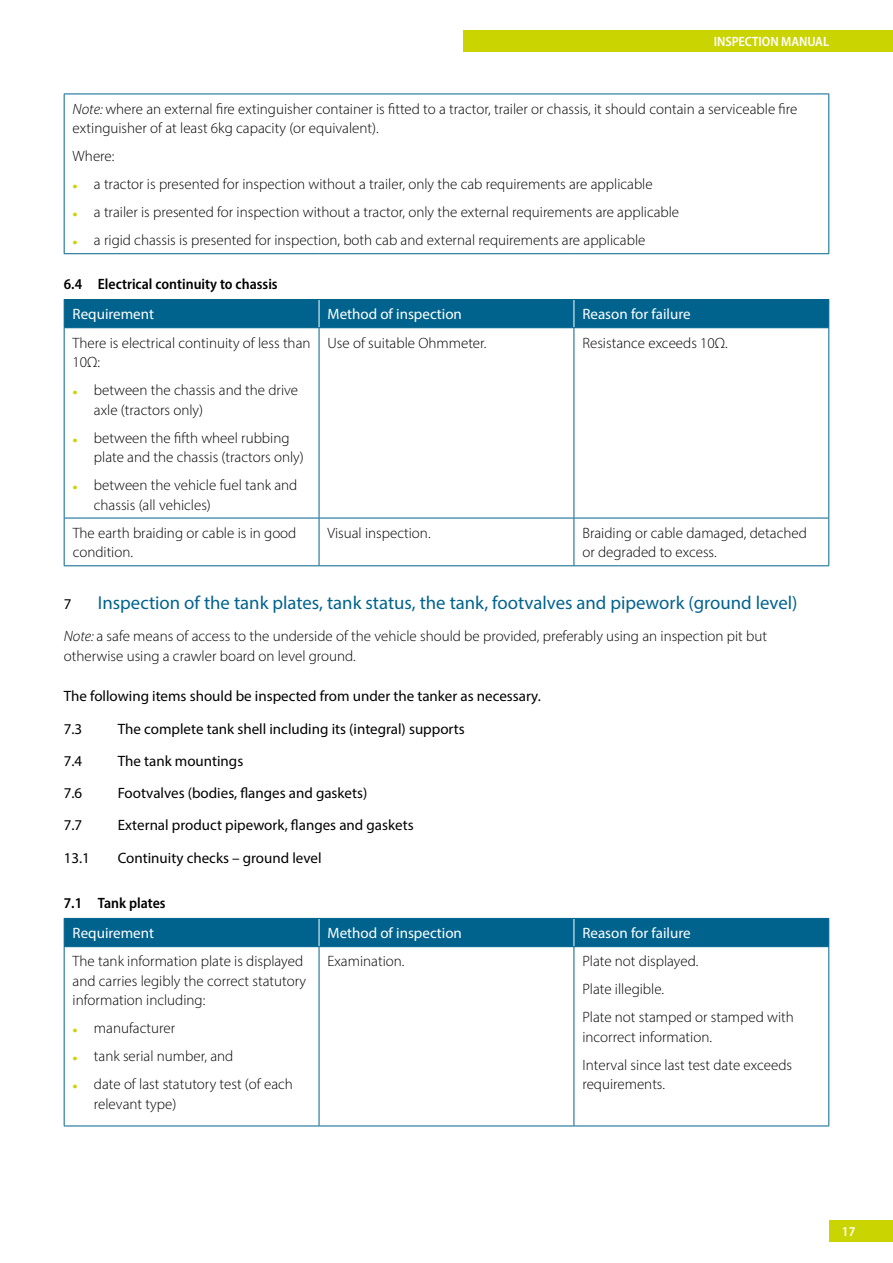
<style>
.page{position:relative;width:893px;height:1263px;background:#fff}
.page>*{position:absolute;margin:0;border:0;box-sizing:border-box;transform-origin:0 0}
.t1{font:18.75px "Myriad Pro";color:#00638e}
.t2{font:300 15px/19.5px "Myriad Pro";color:#000}
.t3{font:15px/32.2px "Myriad Pro";color:#000}
.t4{font:15px "Myriad Pro";color:#fff}
.t5{font:15px "Myriad Variable Concept";color:#000}
.t6{font:13.5px "Myriad Variable Concept";letter-spacing:-.005em;color:#fff}
.s1{font-style:italic}
.s2{font-size:21px;color:#cad400}
</style>
<div class="page">
<div style="left:463px;top:30px;width:430px;height:22px;background:#cad400"></div>
<div style="left:829px;top:1220px;width:64px;height:22px;background:#cad400"></div>
<hr style="left:64px;top:94px;width:255px;height:1px;background:#00638e">
<hr style="left:319px;top:94px;width:255px;height:1px;background:#00638e">
<hr style="left:574px;top:94px;width:255px;height:1px;background:#00638e">
<hr style="left:828px;top:94px;width:1px;height:159px;background:#00638e">
<hr style="left:64px;top:94px;width:1px;height:159px;background:#00638e">
<hr style="left:64px;top:253px;width:255px;height:1px;background:#00638e">
<hr style="left:319px;top:253px;width:255px;height:1px;background:#00638e">
<hr style="left:574px;top:253px;width:255px;height:1px;background:#00638e">
<hr style="left:319px;top:328px;width:1px;height:190px;background:#00638e">
<hr style="left:574px;top:328px;width:1px;height:190px;background:#00638e">
<hr style="left:64px;top:518px;width:255px;height:1px;background:#00638e">
<hr style="left:319px;top:518px;width:255px;height:1px;background:#00638e">
<hr style="left:319px;top:518px;width:1px;height:47px;background:#00638e">
<hr style="left:574px;top:518px;width:255px;height:1px;background:#00638e">
<hr style="left:574px;top:518px;width:1px;height:47px;background:#00638e">
<hr style="left:64px;top:328px;width:1px;height:190px;background:#00638e">
<hr style="left:828px;top:328px;width:1px;height:190px;background:#00638e">
<hr style="left:64px;top:518px;width:1px;height:47px;background:#00638e">
<hr style="left:828px;top:518px;width:1px;height:47px;background:#00638e">
<hr style="left:64px;top:565px;width:255px;height:1px;background:#00638e">
<hr style="left:319px;top:565px;width:255px;height:1px;background:#00638e">
<hr style="left:574px;top:565px;width:255px;height:1px;background:#00638e">
<div style="left:64px;top:299px;width:765px;height:29px;background:#00638e"></div>
<hr style="left:319px;top:947px;width:1px;height:178px;background:#00638e">
<hr style="left:574px;top:947px;width:1px;height:178px;background:#00638e">
<hr style="left:64px;top:1125px;width:255px;height:1px;background:#00638e">
<hr style="left:319px;top:1125px;width:255px;height:1px;background:#00638e">
<hr style="left:574px;top:1125px;width:255px;height:1px;background:#00638e">
<div style="left:64px;top:918px;width:765px;height:29px;background:#00638e"></div>
<hr style="left:64px;top:947px;width:1px;height:178px;background:#00638e">
<hr style="left:828px;top:947px;width:1px;height:178px;background:#00638e">
<p class="t6" style="left:714px;top:34px;width:117px">INSPECTION MANUAL</p>
<p class="t2" style="left:73px;top:99px;width:726px"><span class="s1">Note:</span> where an external fire extinguisher container is fitted to a tractor, trailer or chassis, it should contain a serviceable fire extinguisher of at least 6kg capacity (or equivalent).</p>
<p class="t2" style="left:73px;top:146px;width:43px">Where:</p>
<p class="t2" style="left:73px;top:174px;width:582px"><span class="s2">•</span> a tractor is presented for inspection without a trailer, only the cab requirements are applicable</p>
<p class="t2" style="left:73px;top:202px;width:608px"><span class="s2">•</span> a trailer is presented for inspection without a tractor, only the external requirements are applicable</p>
<p class="t2" style="left:73px;top:230px;width:574px"><span class="s2">•</span> a rigid chassis is presented for inspection, both cab and external requirements are applicable</p>
<p class="t5" style="left:64px;top:275px;width:215px">6.4 Electrical continuity to chassis</p>
<p class="t4" style="left:73px;top:305px;width:83px">Requirement</p>
<p class="t4" style="left:328px;top:305px;width:136px">Method of inspection</p>
<p class="t4" style="left:582px;top:305px;width:110px">Reason for failure</p>
<p class="t2" style="left:73px;top:333px;width:239px">There is electrical continuity of less than<br>10Ω:</p>
<p class="t2" style="left:94px;top:380px;width:206px;text-indent:-21px"><span class="s2">•</span> between the chassis and the drive axle (tractors only)</p>
<p class="t2" style="left:94px;top:428px;width:211px;text-indent:-21px"><span class="s2">•</span> between the fifth wheel rubbing plate and the chassis (tractors only)</p>
<p class="t2" style="left:94px;top:475px;width:205px;text-indent:-21px"><span class="s2">•</span> between the vehicle fuel tank and chassis (all vehicles)</p>
<p class="t2" style="left:328px;top:333px;width:161px">Use of suitable Ohmmeter.</p>
<p class="t2" style="left:582px;top:333px;width:147px">Resistance exceeds 10Ω.</p>
<p class="t2" style="left:73px;top:523px;width:225px">The earth braiding or cable is in good condition.</p>
<p class="t2" style="left:328px;top:523px;width:105px">Visual inspection.</p>
<p class="t2" style="left:582px;top:523px;width:226px">Braiding or cable damaged, detached or degraded to excess.</p>
<p class="t3" style="left:64px;top:587px;width:9px">7</p>
<p class="t1" style="left:98px;top:591px;width:701px">Inspection of the tank plates, tank status, the tank, footvalves and pipework (ground level)</p>
<p class="t2" style="left:64px;top:626px;width:705px"><span class="s1">Note:</span> a safe means of access to the underside of the vehicle should be provided, preferably using an inspection pit but otherwise using a crawler board on level ground.</p>
<p class="t3" style="left:64px;top:680px;width:479px">The following items should be inspected from under the tanker as necessary.<br>7.3</p>
<p class="t3" style="left:118px;top:712px;width:348px">The complete tank shell including its (integral) supports</p>
<p class="t3" style="left:64px;top:744px;width:20px">7.4</p>
<p class="t3" style="left:118px;top:744px;width:127px">The tank mountings</p>
<p class="t3" style="left:64px;top:777px;width:20px">7.6</p>
<p class="t3" style="left:118px;top:777px;width:251px">Footvalves (bodies, flanges and gaskets)</p>
<p class="t3" style="left:64px;top:809px;width:20px">7.7</p>
<p class="t3" style="left:118px;top:809px;width:297px">External product pipework, flanges and gaskets</p>
<p class="t3" style="left:64px;top:841px;width:28px">13.1</p>
<p class="t3" style="left:118px;top:841px;width:205px">Continuity checks – ground level</p>
<p class="t5" style="left:64px;top:894px;width:103px">7.1 Tank plates</p>
<p class="t4" style="left:73px;top:924px;width:83px">Requirement</p>
<p class="t4" style="left:328px;top:924px;width:136px">Method of inspection</p>
<p class="t4" style="left:582px;top:924px;width:110px">Reason for failure</p>
<p class="t2" style="left:73px;top:951px;width:235px">The tank information plate is displayed and carries legibly the correct statutory information including:</p>
<p class="t2" style="left:73px;top:1018px;width:104px"><span class="s2">•</span> manufacturer</p>
<p class="t2" style="left:73px;top:1046px;width:162px"><span class="s2">•</span> tank serial number, and</p>
<p class="t2" style="left:94px;top:1074px;width:200px;text-indent:-21px"><span class="s2">•</span> date of last statutory test (of each relevant type)</p>
<p class="t2" style="left:328px;top:951px;width:78px">Examination.</p>
<p class="t2" style="left:582px;top:947px;width:213px;line-height:28px">Plate not displayed.<br>Plate illegible.<br>Plate not stamped or stamped with</p>
<p class="t2" style="left:582px;top:1023px;width:211px;line-height:28px">incorrect information.<br>Interval since last test date exceeds</p>
<p class="t2" style="left:582px;top:1074px;width:84px">requirements.</p>
<p class="t6" style="left:842px;top:1224px;width:15px">17</p>
</div>
